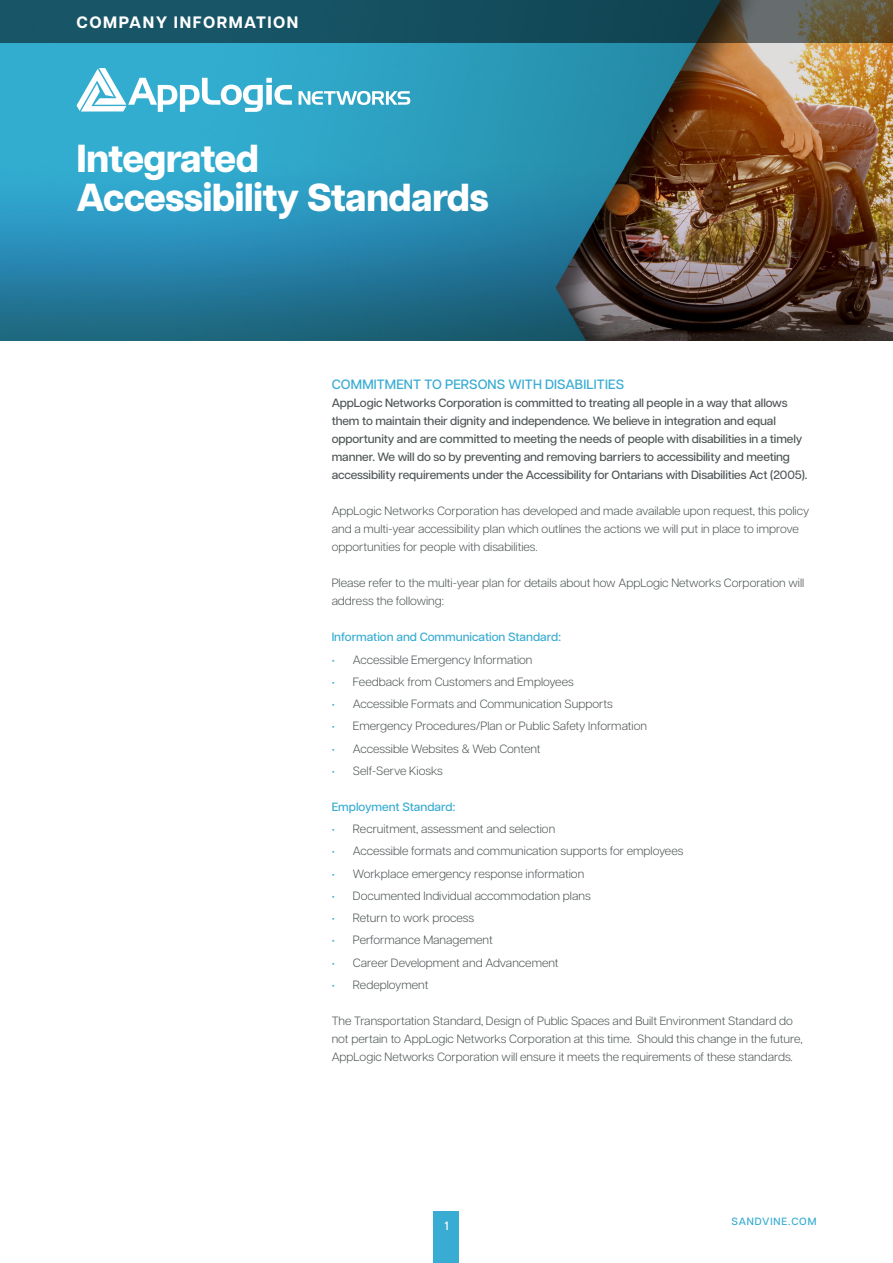
<style>
.page{position:relative;width:893px;height:1263px;background:#fff}
.page>*{position:absolute;margin:0;border:0;box-sizing:border-box;transform-origin:0 0}
.t1{font:800 39px/39px "Articulat CF";letter-spacing:-.02em;color:#fff}
.t2{font:700 16.5px "Articulat CF";letter-spacing:.09em;color:#fff}
.t3{font:500 13.5px "Articulat CF";letter-spacing:.01em;color:#38acd2}
.t4{font:300 12px/18px "Articulat CF";color:#505657}
.t5{font:500 12px/18px "Articulat CF";letter-spacing:-.01em;color:#505657}
.t6{font:500 12px "Articulat CF";color:#38acd2}
.t7{font:500 12px "Articulat CF";color:#fff}
.t8{font:500 10.5px "Articulat CF";letter-spacing:.08em;color:#38acd2}
.s1{color:#38acd2}
</style>
<div class="page">
<div style="left:434px;top:1212px;width:25px;height:51px;background:#38acd2"></div>
<img style="left:0;top:43px;width:893px;height:297px">
<svg style="left:0;top:0;width:893px;height:43px;background:#24505a"></svg>
<svg style="left:75px;top:68px;width:335px;height:52px"></svg>
<h2 class="t2" style="left:77px;top:10px;width:223px">COMPANY INFORMATION</h2>
<h1 class="t1" style="left:77px;top:138px;width:414px">Integrated<br>Accessibility Standards</h1>
<p class="t3" style="left:332px;top:375px;width:294px">COMMITMENT TO PERSONS WITH DISABILITIES</p>
<p class="t5" style="left:332px;top:393px;width:477px">AppLogic Networks Corporation is committed to treating all people in a way that allows them to maintain their dignity and independence. We believe in integration and equal opportunity and are committed to meeting the needs of people with disabilities in a timely manner. We will do so by preventing and removing barriers to accessibility and meeting accessibility requirements under the Accessibility for Ontarians with Disabilities Act (2005).</p>
<p class="t4" style="left:332px;top:501px;width:479px">AppLogic Networks Corporation has developed and made available upon request, this policy and a multi-year accessibility plan which outlines the actions we will put in place to improve opportunities for people with disabilities.</p>
<p class="t4" style="left:332px;top:573px;width:474px">Please refer to the multi-year plan for details about how AppLogic Networks Corporation will address the following:</p>
<p class="t6" style="left:332px;top:628px;width:231px">Information and Communication Standard:</p>
<p class="t4" style="left:332px;top:649px;width:202px"><span class="s1">•</span> Accessible Emergency Information</p>
<p class="t4" style="left:332px;top:672px;width:244px"><span class="s1">•</span> Feedback from Customers and Employees</p>
<p class="t4" style="left:332px;top:694px;width:283px"><span class="s1">•</span> Accessible Formats and Communication Supports</p>
<p class="t4" style="left:332px;top:716px;width:317px"><span class="s1">•</span> Emergency Procedures/Plan or Public Safety Information</p>
<p class="t4" style="left:332px;top:738px;width:210px"><span class="s1">•</span> Accessible Websites &amp; Web Content</p>
<p class="t4" style="left:332px;top:761px;width:113px"><span class="s1">•</span> Self-Serve Kiosks</p>
<p class="t6" style="left:332px;top:798px;width:125px">Employment Standard:</p>
<p class="t4" style="left:332px;top:819px;width:225px"><span class="s1">•</span> Recruitment, assessment and selection</p>
<p class="t4" style="left:332px;top:841px;width:353px"><span class="s1">•</span> Accessible formats and communication supports for employees</p>
<p class="t4" style="left:332px;top:863px;width:254px"><span class="s1">•</span> Workplace emergency response information</p>
<p class="t4" style="left:332px;top:886px;width:261px"><span class="s1">•</span> Documented Individual accommodation plans</p>
<p class="t4" style="left:332px;top:908px;width:144px"><span class="s1">•</span> Return to work process</p>
<p class="t4" style="left:332px;top:930px;width:163px"><span class="s1">•</span> Performance Management</p>
<p class="t4" style="left:332px;top:952px;width:228px"><span class="s1">•</span> Career Development and Advancement</p>
<p class="t4" style="left:332px;top:975px;width:98px"><span class="s1">•</span> Redeployment</p>
<p class="t4" style="left:332px;top:1011px;width:472px">The Transportation Standard, Design of Public Spaces and Built Environment Standard do not pertain to AppLogic Networks Corporation at this time. Should this change in the future,<br>AppLogic Networks Corporation will ensure it meets the requirements of these standards.</p>
<p class="t7" style="left:444px;top:1216px;width:6px">1</p>
<p class="t8" style="left:732px;top:1213px;width:86px">SANDVINE.COM</p>
</div>
